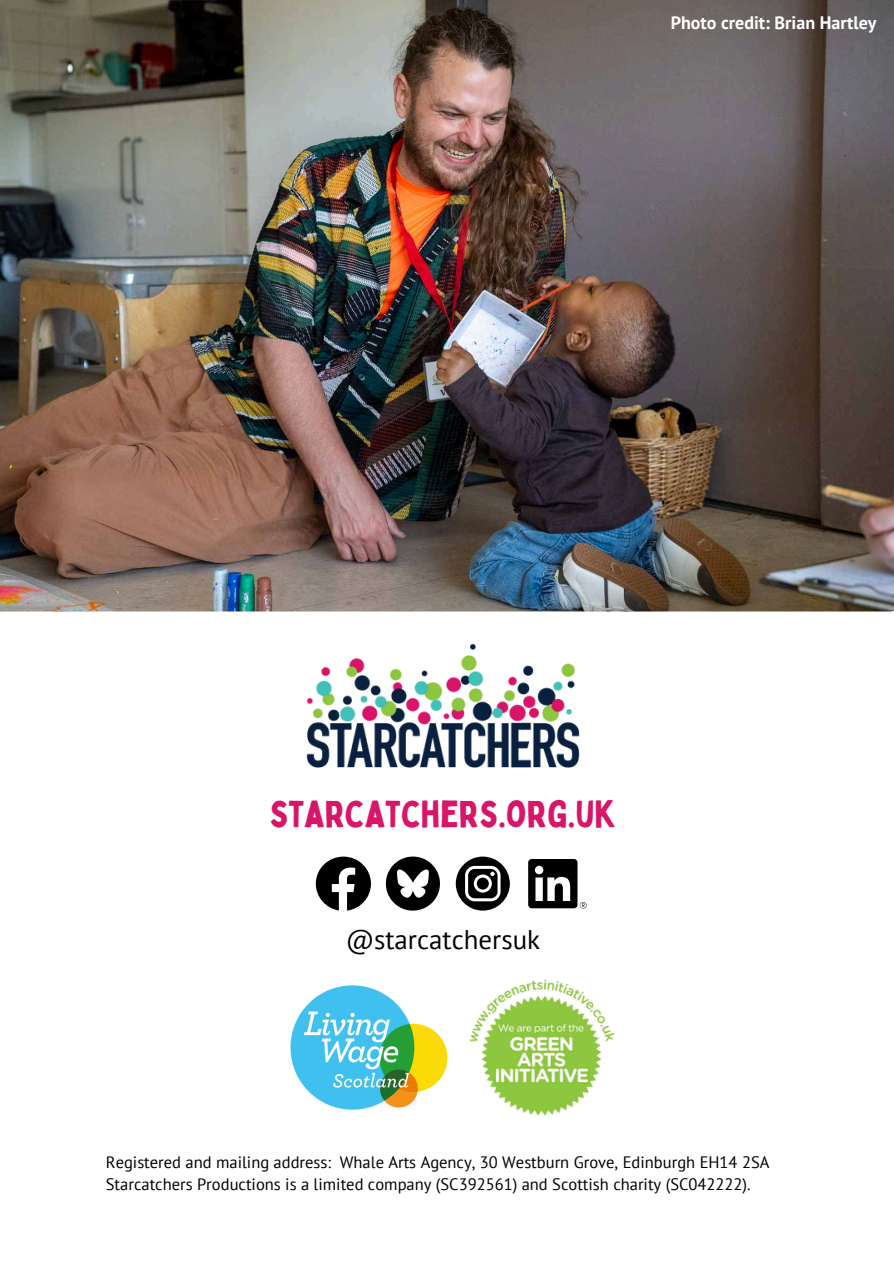
<style>
.page{position:relative;width:894px;height:1264px;background:#fff}
.page>*{position:absolute;margin:0;border:0;box-sizing:border-box;transform-origin:0 0}
.t1{font:36.9px "Bobby Jones";color:#d81568}
.t2{font:26.85px "PT Sans";color:#000}
.t3{font:700 18px "PT Sans";color:#fff}
.t4{font:16.5px/22.5px "PT Sans";color:#000}
</style>
<div class="page">
<svg style="left:316px;top:856px;width:55px;height:54px"></svg>
<svg style="left:455px;top:856px;width:54px;height:54px"></svg>
<img style="left:290px;top:985px;width:158px;height:125px">
<img style="left:469px;top:979px;width:146px;height:137px">
<svg style="left:386px;top:856px;width:54px;height:54px"></svg>
<img style="left:0;top:0;width:893px;height:611px">
<svg style="left:528px;top:859px;width:58px;height:49px"></svg>
<img style="left:306px;top:643px;width:274px;height:125px">
<p class="t3" style="left:670px;top:11px;width:207px">Photo credit: Brian Hartley</p>
<h1 class="t1" style="left:269px;top:790px;width:348px">STARCATCHERS.ORG.UK</h1>
<h2 class="t2" style="left:345px;top:921px;width:196px">@starcatchersuk</h2>
<p class="t4" style="left:106px;top:1150px;width:665px">Registered and mailing address: Whale Arts Agency, 30 Westburn Grove, Edinburgh EH14 2SA<br>Starcatchers Productions is a limited company (SC392561) and Scottish charity (SC042222).</p>
</div>
